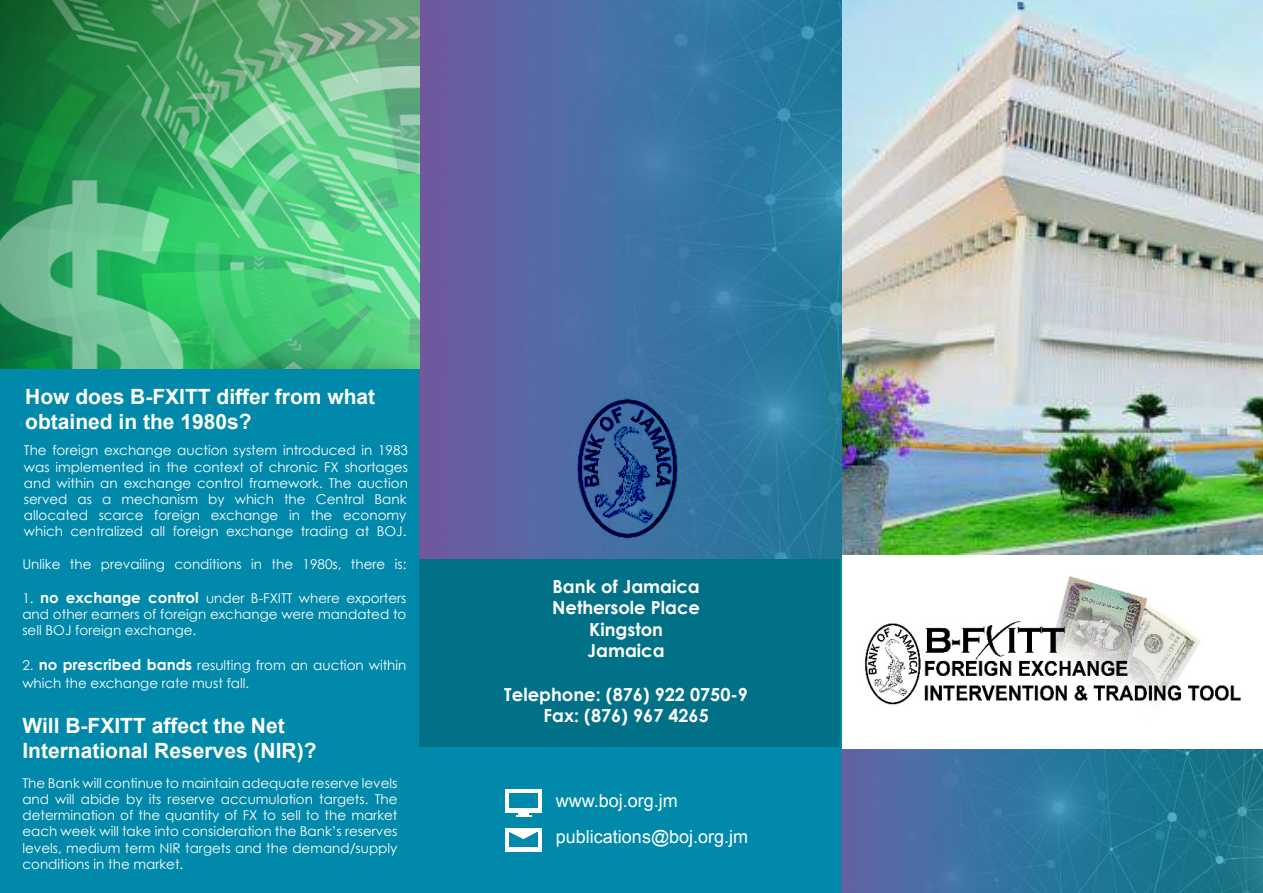
<style>
.page{position:relative;width:1263px;height:893px;background:#fff}
.page>*{position:absolute;margin:0;border:0;box-sizing:border-box;transform-origin:0 0}
.t1{font:700 21px/25.2px "Arial";color:#fff}
.t2{font:700 18px/21.6px "Century Gothic";color:#fff;text-align:center}
.t3{font:18px/36.3px "Arial";color:#fff}
.t4{font:13.5px/16.2px "Century Gothic";color:#fff;text-align:justify}
.s1{font-weight:700;font-size:15px}
</style>
<div class="page">
<img style="left:842px;top:0;width:421px;height:554px">
<div style="left:0;top:0;width:421px;height:893px;background:#0089aa"></div>
<div style="left:421px;top:0;width:420px;height:893px;background:#0089aa"></div>
<div style="left:505px;top:789px;width:37px;height:24px;background:#fff"></div>
<div style="left:509px;top:794px;width:28px;height:14px;background:#0089aa"></div>
<div style="left:518px;top:811px;width:11px;height:5px;background:#fff"></div>
<svg style="left:516px;top:815px;width:15px;height:2px"></svg>
<div style="left:505px;top:828px;width:37px;height:23px;background:#fff"></div>
<div style="left:509px;top:832px;width:29px;height:14px;background:#0089aa"></div>
<svg style="left:509px;top:832px;width:28px;height:7px"></svg>
<div style="left:419px;top:555px;width:421px;height:192px;background:#007187"></div>
<img style="left:865px;top:576px;width:376px;height:129px">
<img style="left:842px;top:750px;width:421px;height:143px">
<img style="left:419px;top:0;width:423px;height:558px">
<img style="left:0;top:0;width:419px;height:368px">
<img style="left:566px;top:395px;width:121px;height:161px">
<h1 class="t1" style="left:25px;top:384px;width:352px">How does B-FXITT differ from what obtained in the 1980s?</h1>
<p class="t4" style="left:24px;top:442px;width:386px">The foreign exchange auction system introduced in 1983 was implemented in the context of chronic FX shortages and within an exchange control framework. The auction served as a mechanism by which the Central Bank allocated scarce foreign exchange in the economy which centralized all foreign exchange trading at BOJ.</p>
<p class="t4" style="left:22px;top:555px;width:386px">Unlike the prevailing conditions in the 1980s, there is:</p>
<p class="t4" style="left:22px;top:590px;width:386px">1. <span class="s1">no exchange control</span> under B-FXITT where exporters and other earners of foreign exchange were mandated to sell BOJ foreign exchange.</p>
<p class="t4" style="left:22px;top:655px;width:385px;line-height:18px">2. <span class="s1">no prescribed bands</span> resulting from an auction within which the exchange rate must fall.</p>
<h1 class="t1" style="left:22px;top:713px;width:296px">Will B-FXITT affect the Net<br>International Reserves (NIR)?</h1>
<p class="t4" style="left:22px;top:775px;width:377px">The Bank will continue to maintain adequate reserve levels and will abide by its reserve accumulation targets. The determination of the quantity of FX to sell to the market each week will take into consideration the Bank’s reserves levels, medium term NIR targets and the demand/supply conditions in the market.</p>
<h2 class="t2" style="left:552px;top:574px;width:149px">Bank of Jamaica<br>Nethersole Place<br>Kingston<br>Jamaica</h2>
<h2 class="t2" style="left:504px;top:682px;width:245px">Telephone: (876) 922 0750-9<br>Fax: (876) 967 4265</h2>
<h2 class="t3" style="left:556px;top:782px;width:194px">www.boj.org.jm publications@boj.org.jm</h2>
</div>
